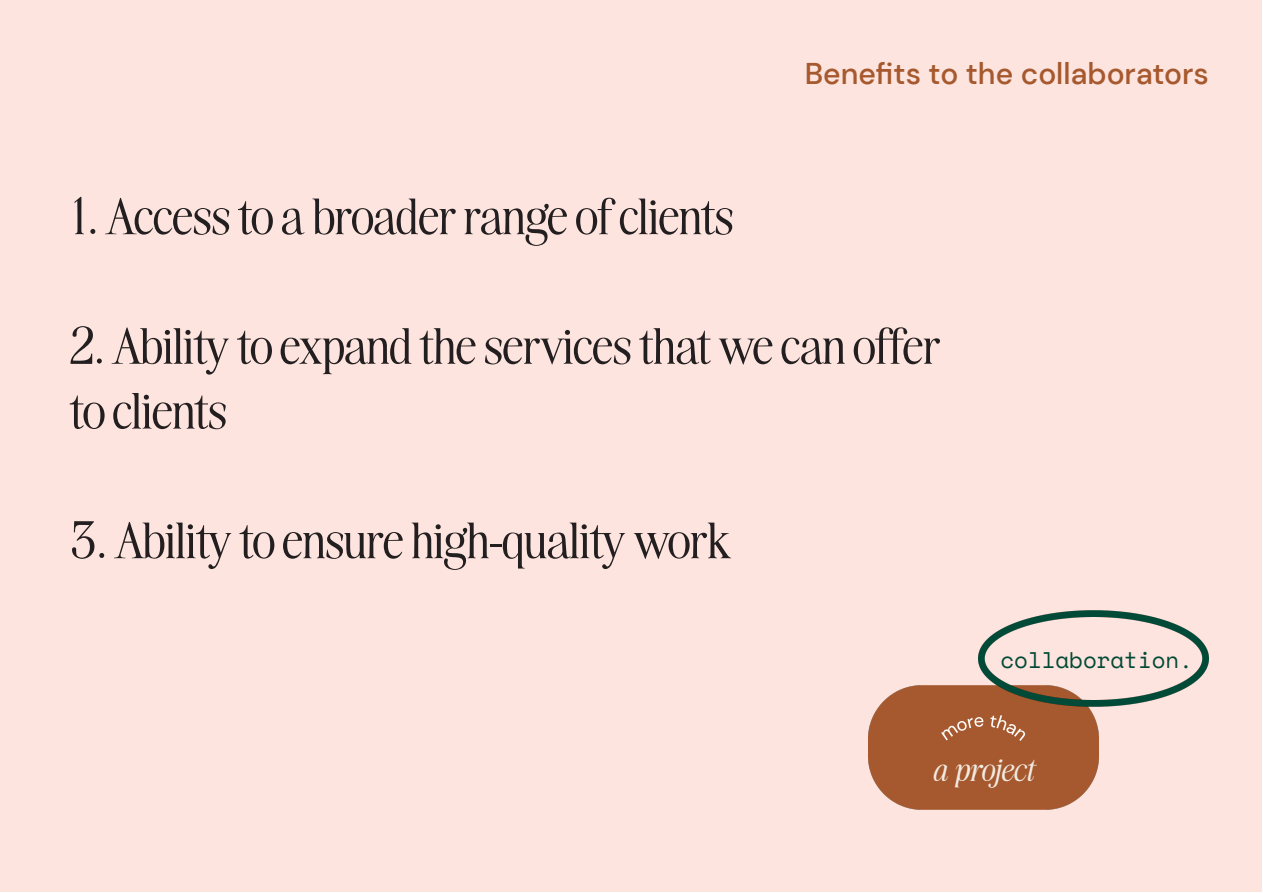
<style>
.page{position:relative;width:1263px;height:893px;background:#fff}
.page>*{position:absolute;margin:0;border:0;box-sizing:border-box;transform-origin:0 0}
.t1{font:54px/64.8px "Very Vogue Display";color:#231f20}
.t2{font:italic 34.5px "Very Vogue Display";letter-spacing:-.015em;color:#f2eae2}
.t3{font:500 30px "DM Sans";color:#a6592e}
.t4{font:22.5px "Space Mono";color:#014936}
</style>
<div class="page">
<div style="left:1px;top:1px;width:1261px;height:891px;background:#fde4de"></div>
<img style="left:868px;top:686px;width:230px;height:124px">
<img style="left:979px;top:611px;width:230px;height:95px">
<p class="t1" style="left:70px;top:183px;width:665px">1. Access to a broader range of clients</p>
<p class="t3" style="left:805px;top:55px;width:406px">Benefits to the collaborators</p>
<p class="t1" style="left:70px;top:313px;width:872px">2. Ability to expand the services that we can offer to clients</p>
<p class="t1" style="left:70px;top:507px;width:663px">3. Ability to ensure high-quality work</p>
<p class="t4" style="left:1000px;top:644px;width:194px">collaboration.</p>
<p class="t2" style="left:932px;top:750px;width:104px">a project</p>
</div>
